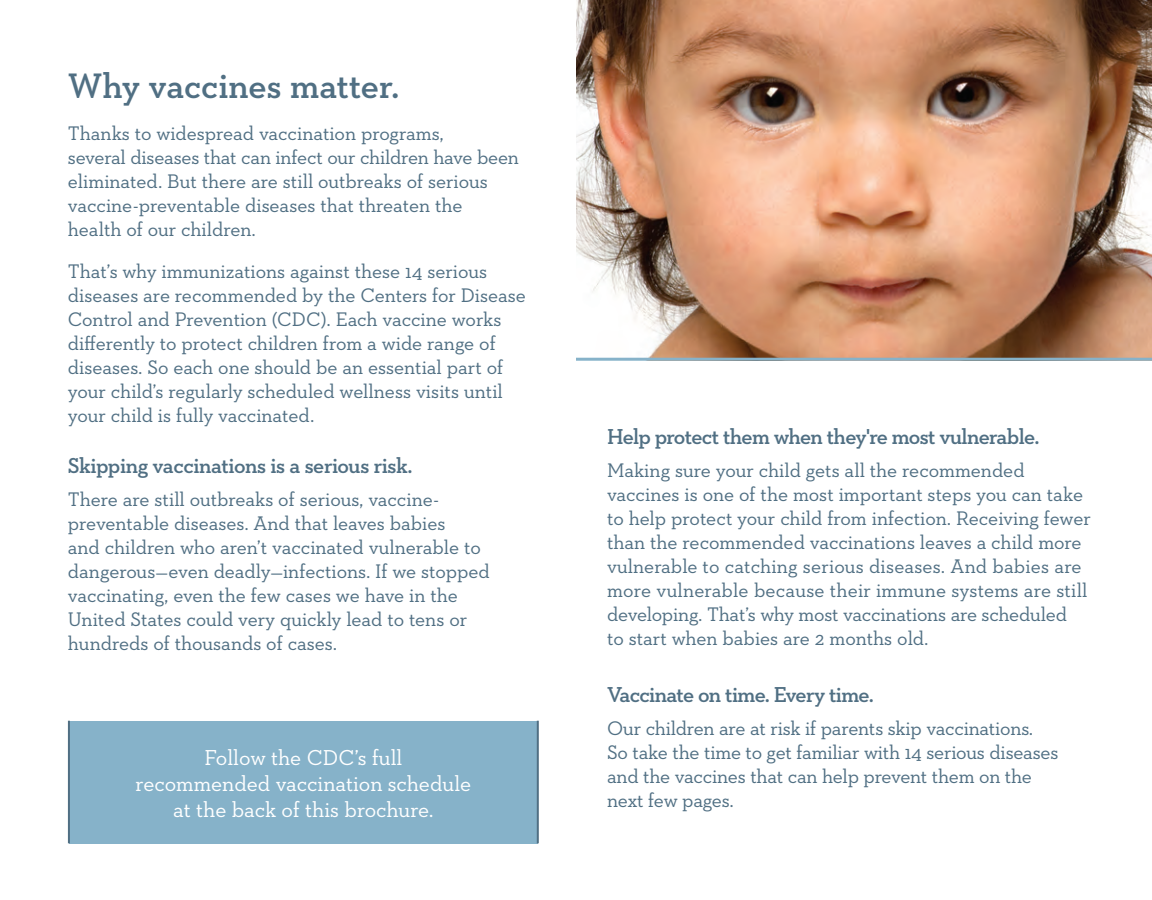
<style>
.page{position:relative;width:1152px;height:900px;background:#fff}
.page>*{position:absolute;margin:0;border:0;box-sizing:border-box;transform-origin:0 0}
.t1{font:600 36px "Neutraface Slab Text";letter-spacing:-.005em;color:#506f83}
.t2{font:600 22px "Neutraface Slab Text";letter-spacing:-.03em;color:#506f83}
.t3{font:22px/26px "Neutraface Slab Text";letter-spacing:-.005em;color:#fff;text-align:center}
.t4{font:20px/24px "Neutraface Slab Text";letter-spacing:-.005em;color:#506f83}
</style>
<div class="page">
<div style="left:69px;top:721px;width:469px;height:122px;background:#86b2c9"></div>
<hr style="left:68px;top:721px;width:2px;height:122px;background:#506f83">
<hr style="left:537px;top:721px;width:2px;height:122px;background:#506f83">
<img style="left:576px;top:0;width:576px;height:358px">
<hr style="left:576px;top:358px;width:576px;height:3px;background:#86b2c9">
<p class="t1" style="left:68px;top:63px;width:333px">Why vaccines matter.</p>
<p class="t4" style="left:68px;top:121px;width:453px">Thanks to widespread vaccination programs,<br>several diseases that can infect our children have been eliminated. But there are still outbreaks of serious vaccine-preventable diseases that threaten the health of our children.</p>
<p class="t4" style="left:68px;top:259px;width:459px">That’s why immunizations against these 14 serious diseases are recommended by the Centers for Disease Control and Prevention (CDC). Each vaccine works differently to protect children from a wide range of diseases. So each one should be an essential part of your child’s regularly scheduled wellness visits until your child is fully vaccinated.</p>
<p class="t2" style="left:68px;top:452px;width:346px">Skipping vaccinations is a serious risk.</p>
<p class="t4" style="left:68px;top:487px;width:423px">There are still outbreaks of serious, vaccine&shy;preventable diseases. And that leaves babies<br>and children who aren’t vaccinated vulnerable to dangerous—even deadly—infections. If we stopped vaccinating, even the few cases we have in the United States could very quickly lead to tens or hundreds of thousands of cases.</p>
<p class="t3" style="left:136px;top:744px;width:337px">Follow the CDC’s full recommended vaccination schedule at the back of this brochure.</p>
<p class="t2" style="left:607px;top:423px;width:434px">Help protect them when they're most vulnerable.</p>
<p class="t4" style="left:607px;top:458px;width:485px">Making sure your child gets all the recommended vaccines is one of the most important steps you can take to help protect your child from infection. Receiving fewer than the recommended vaccinations leaves a child more vulnerable to catching serious diseases. And babies are more vulnerable because their immune systems are still developing. That’s why most vaccinations are scheduled<br>to start when babies are 2 months old.</p>
<p class="t2" style="left:607px;top:681px;width:268px">Vaccinate on time. Every time.</p>
<p class="t4" style="left:607px;top:716px;width:453px">Our children are at risk if parents skip vaccinations.<br>So take the time to get familiar with 14 serious diseases and the vaccines that can help prevent them on the next few pages.</p>
</div>
